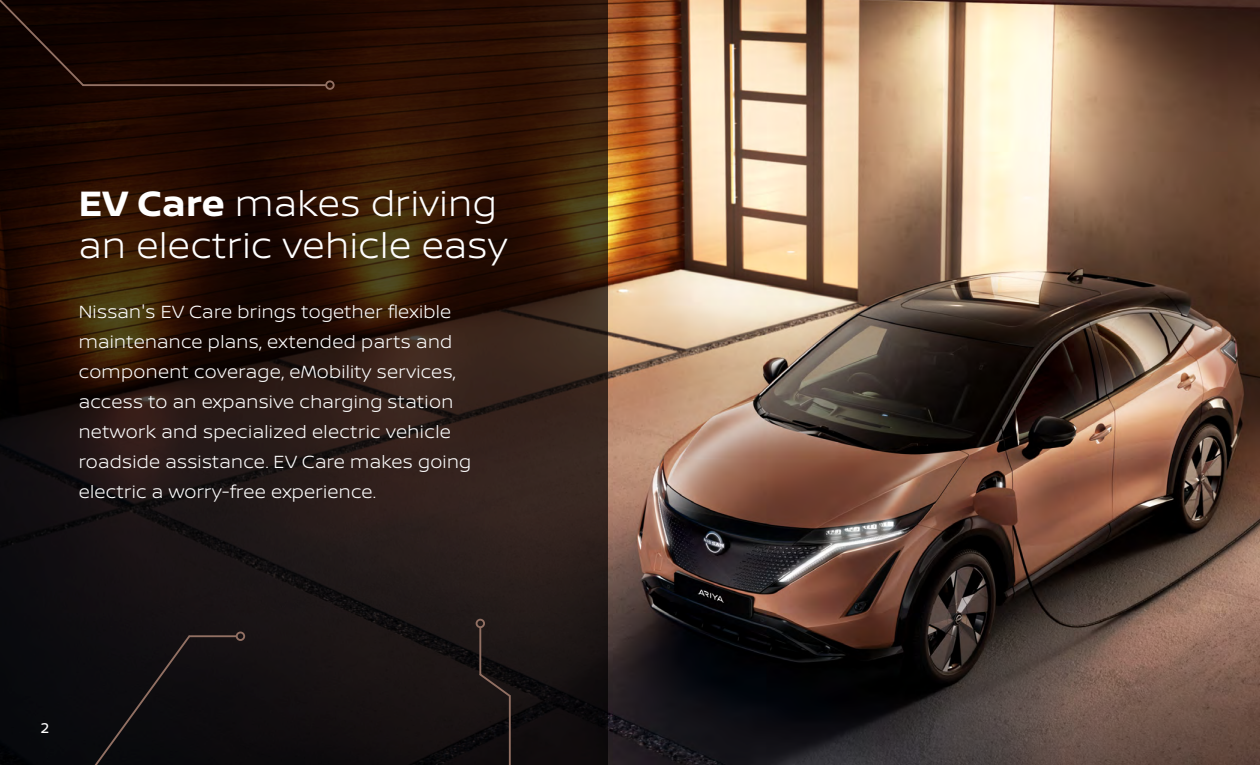
<style>
.page{position:relative;width:1260px;height:765px;background:#fff}
.page>*{position:absolute;margin:0;border:0;box-sizing:border-box;transform-origin:0 0}
.t1{font:300 37.5px/42.5px "Nissan Brand";letter-spacing:.015em;color:#fff}
.t2{font:300 18.75px/30px "Nissan Brand";letter-spacing:.015em;color:#fff}
.t3{font:15px "Nissan Brand";color:#fff}
.s1{font-weight:700}
</style>
<div class="page">
<img style="left:608px;top:0;width:652px;height:765px">
<svg style="left:0;top:0;width:608px;height:765px;background:#23130d"></svg>
<hr style="left:479px;top:627px;width:2px;height:48px;background:#927063">
<div style="left:476px;top:619px;width:9px;height:9px;border:2px solid #927063;border-radius:50%"></div>
<svg style="left:477px;top:672px;width:36px;height:27px"></svg>
<hr style="left:509px;top:695px;width:2px;height:70px;background:#927063">
<hr style="left:189px;top:635px;width:48px;height:2px;background:#927063">
<div style="left:236px;top:632px;width:9px;height:9px;border:2px solid #927063;border-radius:50%"></div>
<div style="left:84px;top:633px;width:108px;height:132px;background:#0c0b0f"></div>
<svg style="left:0;top:0;width:86px;height:88px;background:#140602"></svg>
<hr style="left:83px;top:84px;width:243px;height:2px;background:#927063">
<div style="left:325px;top:80px;width:10px;height:10px;border:2px solid #927063;border-radius:50%"></div>
<h1 class="t1" style="left:79px;top:180px;width:430px"><span class="s1">EV Care</span> makes driving an electric vehicle easy</h1>
<p class="t2" style="left:79px;top:296px;width:394px">Nissan's EV Care brings together flexible maintenance plans, extended parts and component coverage, eMobility services, access to an expansive charging station network and specialized electric vehicle roadside assistance. EV Care makes going electric a worry-free experience.</p>
<p class="t3" style="left:41px;top:717px;width:10px">2</p>
</div>
